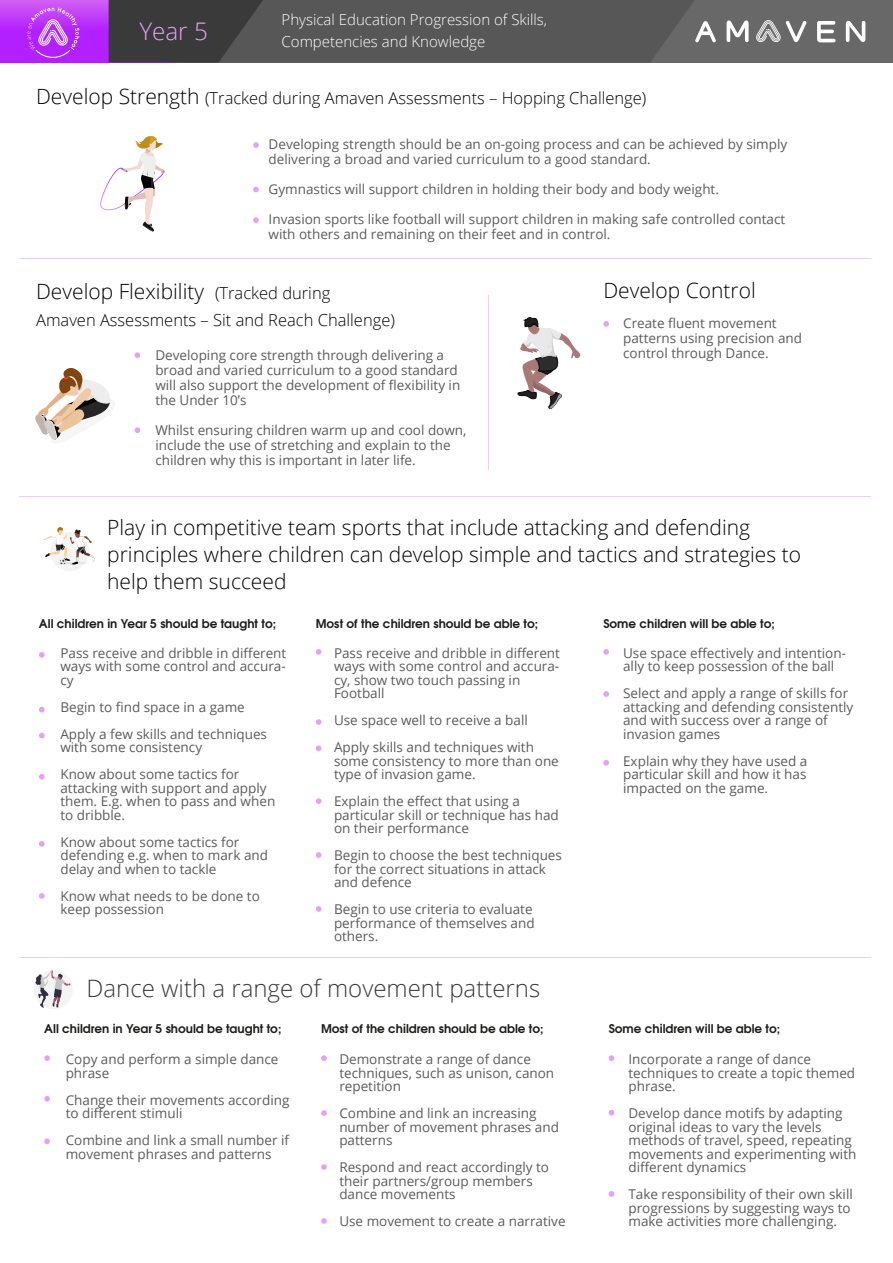
<style>
.page{position:relative;width:893px;height:1263px;background:#fff}
.page>*{position:absolute;margin:0;border:0;box-sizing:border-box;transform-origin:0 0}
.t1{font:300 24.15px "Open Sans";color:#e7a0f9}
.t2{font:300 24px "Open Sans";color:#3a3a3a}
.t3{font:300 21px/27px "Open Sans";color:#000}
.t4{font:300 16.5px "Open Sans";color:#000}
.t5{font:300 15px/22.5px "Open Sans";color:#fff}
.t6{font:13.5px/13.5px "Open Sans";color:#5b5b5b}
.t7{font:700 12px "Te X Gyre Adventor";color:#1d1d1b}
.s1{font-size:21px}
.s2{font-size:16.5px}
</style>
<div class="page">
<svg style="left:0;top:0;width:109px;height:63px;background:#ba32fa"></svg>
<div style="left:173px;top:0;width:720px;height:63px;background:#686868"></div>
<svg style="left:27px;top:7px;width:52px;height:52px;background:#c34efd"></svg>
<svg style="left:727px;top:20px;width:22px;height:23px"></svg>
<svg style="left:756px;top:20px;width:50px;height:22px"></svg>
<svg style="left:846px;top:20px;width:19px;height:22px"></svg>
<svg style="left:817px;top:21px;width:19px;height:21px"></svg>
<svg style="left:109px;top:0;width:607px;height:63px;background:#525252"></svg>
<hr style="left:19px;top:258px;width:851px;height:1px;background:#ebd0f4">
<hr style="left:19px;top:496px;width:851px;height:1px;background:#ebd0f4">
<hr style="left:19px;top:958px;width:851px;height:1px;background:#ebd0f4">
<hr style="left:488px;top:295px;width:1px;height:174px;background:#ebd0f4">
<svg style="left:100px;top:136px;width:65px;height:96px"></svg>
<svg style="left:35px;top:368px;width:76px;height:72px"></svg>
<svg style="left:39px;top:652px;width:6px;height:6px"></svg>
<svg style="left:39px;top:733px;width:6px;height:5px"></svg>
<svg style="left:39px;top:774px;width:6px;height:5px"></svg>
<svg style="left:39px;top:841px;width:6px;height:6px"></svg>
<svg style="left:39px;top:893px;width:6px;height:6px"></svg>
<svg style="left:39px;top:707px;width:6px;height:5px"></svg>
<svg style="left:316px;top:649px;width:5px;height:6px"></svg>
<svg style="left:316px;top:745px;width:5px;height:6px"></svg>
<svg style="left:316px;top:798px;width:5px;height:6px"></svg>
<svg style="left:316px;top:852px;width:5px;height:6px"></svg>
<svg style="left:316px;top:906px;width:5px;height:6px"></svg>
<svg style="left:316px;top:719px;width:5px;height:6px"></svg>
<svg style="left:603px;top:649px;width:6px;height:6px"></svg>
<svg style="left:603px;top:760px;width:6px;height:5px"></svg>
<svg style="left:603px;top:691px;width:6px;height:6px"></svg>
<div style="left:50px;top:532px;width:39px;height:39px;background:#f4f4f4;border-radius:50%"></div>
<svg style="left:42px;top:527px;width:53px;height:38px"></svg>
<svg style="left:34px;top:970px;width:39px;height:39px"></svg>
<svg style="left:35px;top:970px;width:35px;height:38px"></svg>
<svg style="left:44px;top:1055px;width:6px;height:6px"></svg>
<svg style="left:44px;top:1138px;width:6px;height:6px"></svg>
<svg style="left:44px;top:1096px;width:6px;height:6px"></svg>
<svg style="left:321px;top:1055px;width:6px;height:6px"></svg>
<svg style="left:321px;top:1164px;width:6px;height:6px"></svg>
<svg style="left:321px;top:1218px;width:6px;height:6px"></svg>
<svg style="left:321px;top:1110px;width:6px;height:6px"></svg>
<svg style="left:609px;top:1055px;width:5px;height:6px"></svg>
<svg style="left:609px;top:1110px;width:5px;height:5px"></svg>
<svg style="left:609px;top:1191px;width:5px;height:6px"></svg>
<svg style="left:518px;top:317px;width:62px;height:92px"></svg>
<svg style="left:135px;top:352px;width:5px;height:6px"></svg>
<svg style="left:253px;top:217px;width:6px;height:6px"></svg>
<svg style="left:253px;top:187px;width:6px;height:5px"></svg>
<svg style="left:253px;top:142px;width:6px;height:6px"></svg>
<svg style="left:603px;top:321px;width:6px;height:6px"></svg>
<svg style="left:135px;top:427px;width:5px;height:6px"></svg>
<h1 class="t1" style="left:139px;top:14px;width:70px">Year 5</h1>
<p class="t5" style="left:282px;top:8px;width:267px">Physical Education Progression of Skills,<br>Competencies and Knowledge</p>
<p class="t4" style="left:36px;top:86px;width:612px"><span class="s1">Develop Strength</span> (Tracked during Amaven Assessments – Hopping Challenge)</p>
<p class="t6" style="left:269px;top:136px;width:520px;line-height:15px">Developing strength should be an on-going process and can be achieved by simply delivering a broad and varied curriculum to a good standard.</p>
<p class="t6" style="left:269px;top:182px;width:452px">Gymnastics will support children in holding their body and body weight.</p>
<p class="t6" style="left:269px;top:211px;width:518px;line-height:15px">Invasion sports like football will support children in making safe controlled contact with others and remaining on their feet and in control.</p>
<h3 class="t3" style="left:603px;top:276px;width:154px">Develop Control</h3>
<h3 class="t3" style="left:36px;top:277px;width:296px">Develop Flexibility <span class="s2">(Tracked during</span></h3>
<p class="t4" style="left:36px;top:309px;width:360px">Amaven Assessments – Sit and Reach Challenge)</p>
<p class="t6" style="left:623px;top:316px;width:181px;line-height:15px">Create fluent movement patterns using precision and control through Dance.</p>
<p class="t6" style="left:155px;top:347px;width:306px;line-height:15px">Developing core strength through delivering a broad and varied curriculum to a good standard will also support the development of flexibility in the Under 10’s</p>
<p class="t6" style="left:155px;top:422px;width:313px;line-height:15px">Whilst ensuring children warm up and cool down, include the use of stretching and explain to the children why this is important in later life.</p>
<h3 class="t3" style="left:107px;top:513px;width:695px">Play in competitive team sports that include attacking and defending principles where children can develop simple and tactics and strategies to help them succeed</h3>
<p class="t7" style="left:39px;top:613px;width:239px">All children in Year 5 should be taught to;</p>
<p class="t7" style="left:316px;top:613px;width:224px">Most of the children should be able to;</p>
<p class="t7" style="left:603px;top:613px;width:173px">Some children will be able to;</p>
<p class="t6" style="left:60px;top:646px;width:227px;text-align:justify">Pass receive and dribble in different ways with some control and accura&shy;cy</p>
<p class="t6" style="left:60px;top:693px;width:208px;line-height:27px">Begin to find space in a game<br>Apply a few skills and techniques</p>
<p class="t6" style="left:60px;top:733px;width:180px;line-height:27px">with some consistency<br>Know about some tactics for</p>
<p class="t6" style="left:60px;top:781px;width:216px">attacking with support and apply them. E.g. when to pass and when to dribble.</p>
<p class="t6" style="left:60px;top:835px;width:209px">Know about some tactics for defending e.g. when to mark and delay and when to tackle</p>
<p class="t6" style="left:60px;top:889px;width:201px">Know what needs to be done to keep possession</p>
<p class="t6" style="left:334px;top:646px;width:227px">Pass receive and dribble in different ways with some control and accura&shy;cy, show two touch passing in<br>Football</p>
<p class="t6" style="left:334px;top:706px;width:201px;line-height:27px">Use space well to receive a ball<br>Apply skills and techniques with</p>
<p class="t6" style="left:334px;top:754px;width:226px">some consistency to more than one type of invasion game.</p>
<p class="t6" style="left:334px;top:794px;width:226px">Explain the effect that using a particular skill or technique has had on their performance</p>
<p class="t6" style="left:334px;top:848px;width:229px">Begin to choose the best techniques for the correct situations in attack and defence</p>
<p class="t6" style="left:334px;top:902px;width:202px">Begin to use criteria to evaluate performance of themselves and others.</p>
<h2 class="t2" style="left:87px;top:971px;width:455px">Dance with a range of movement patterns</h2>
<p class="t6" style="left:623px;top:646px;width:224px">Use space effectively and intention&shy;ally to keep possession of the ball</p>
<p class="t6" style="left:623px;top:686px;width:232px">Select and apply a range of skills for attacking and defending consistently and with success over a range of invasion games</p>
<p class="t6" style="left:623px;top:754px;width:186px;text-align:justify">Explain why they have used a particular skill and how it has impacted on the game.</p>
<p class="t7" style="left:44px;top:1018px;width:239px">All children in Year 5 should be taught to;</p>
<p class="t7" style="left:321px;top:1018px;width:224px">Most of the children should be able to;</p>
<p class="t7" style="left:609px;top:1018px;width:173px">Some children will be able to;</p>
<p class="t6" style="left:66px;top:1052px;width:214px">Copy and perform a simple dance phrase</p>
<p class="t6" style="left:66px;top:1092px;width:225px">Change their movements according to different stimuli</p>
<p class="t6" style="left:66px;top:1133px;width:225px">Combine and link a small number if movement phrases and patterns</p>
<p class="t6" style="left:339px;top:1052px;width:216px">Demonstrate a range of dance techniques, such as unison, canon repetition</p>
<p class="t6" style="left:339px;top:1106px;width:221px">Combine and link an increasing number of movement phrases and patterns</p>
<p class="t6" style="left:339px;top:1160px;width:211px">Respond and react accordingly to their partners/group members dance movements</p>
<p class="t6" style="left:339px;top:1214px;width:228px">Use movement to create a narrative</p>
<p class="t6" style="left:628px;top:1052px;width:228px">Incorporate a range of dance techniques to create a topic themed phrase.</p>
<p class="t6" style="left:628px;top:1106px;width:229px">Develop dance motifs by adapting original ideas to vary the levels methods of travel, speed, repeating movements and experimenting with different dynamics</p>
<p class="t6" style="left:628px;top:1187px;width:226px">Take responsibility of their own skill progressions by suggesting ways to make activities more challenging.</p>
</div>
